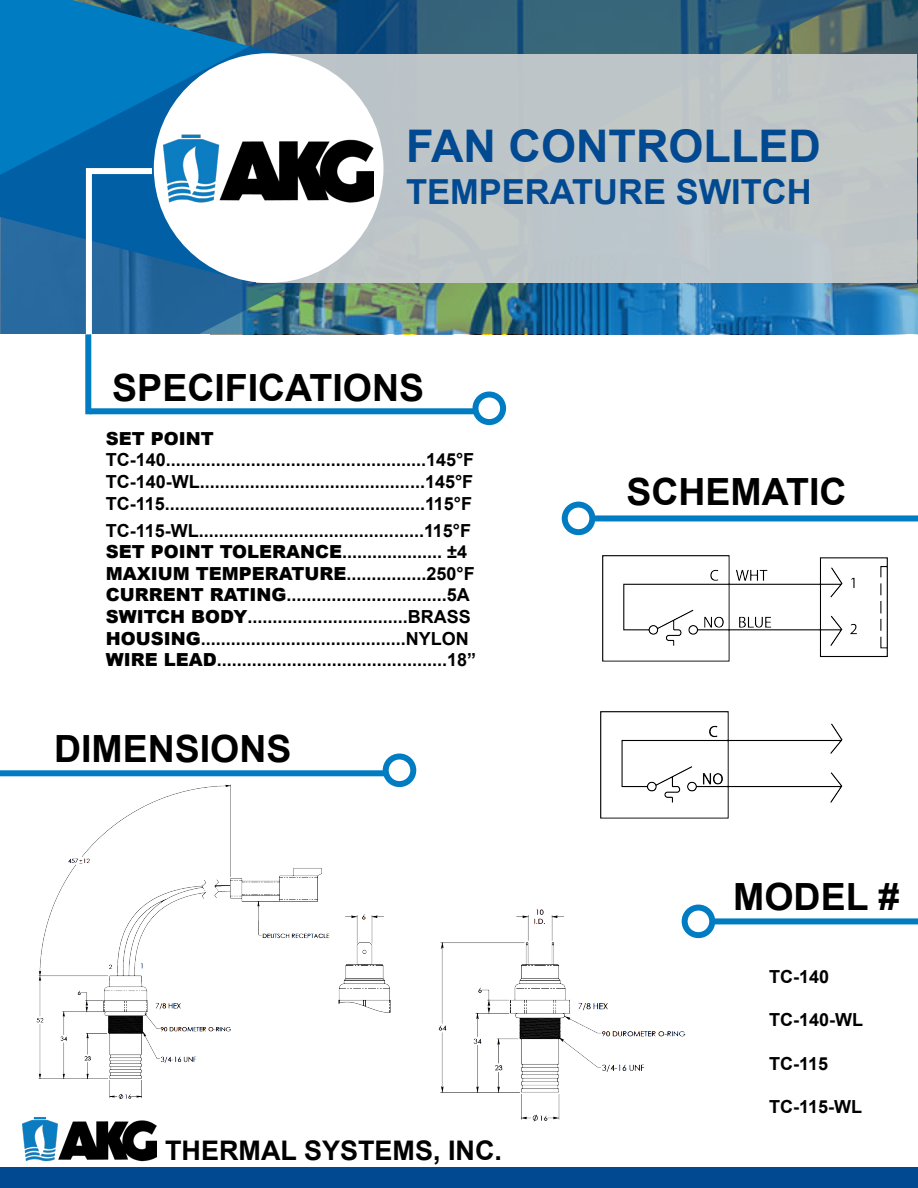
<style>
.page{position:relative;width:918px;height:1188px;background:#fff}
.page>*{position:absolute;margin:0;border:0;box-sizing:border-box;transform-origin:0 0}
.t1{font:700 45px "Arial";color:#014990}
.t2{font:700 37.5px "Arial";color:#000}
.t3{font:700 34.5px "Arial";color:#014990}
.t4{font:700 27px "Arial";color:#000}
.t5{font:700 18px "Arial";color:#000}
.t6{font:900 18px "Arial";color:#000}
.s1{font-weight:900}
</style>
<div class="page">
<div style="left:0;top:1168px;width:918px;height:20px;background:#014990"></div>
<div style="left:562px;top:502px;width:33px;height:33px;border:6px solid #007cc2;border-radius:50%"></div>
<div style="left:682px;top:905px;width:33px;height:33px;border:6px solid #007cc2;border-radius:50%"></div>
<div style="left:383px;top:754px;width:33px;height:33px;border:6px solid #007cc2;border-radius:50%"></div>
<div style="left:594px;top:515px;width:324px;height:6px;background:#007cc2"></div>
<div style="left:714px;top:918px;width:204px;height:6px;background:#007cc2"></div>
<div style="left:0;top:770px;width:385px;height:6px;background:#007cc2"></div>
<img style="left:23px;top:1134px;width:134px;height:28px">
<img style="left:603px;top:555px;width:284px;height:107px">
<img style="left:600px;top:712px;width:242px;height:106px">
<svg style="left:0;top:0;width:914px;height:510px"></svg>
<svg style="left:83px;top:165px;width:75px;height:169px;background:#2d74ab"></svg>
<div style="left:257px;top:54px;width:660px;height:228px;background:#bec5c8"></div>
<div style="left:157px;top:56px;width:223px;height:224px;background:#fff;border-radius:50%"></div>
<div style="left:154px;top:53px;width:229px;height:230px;border:6px solid #fff;border-radius:50%"></div>
<img style="left:164px;top:131px;width:210px;height:76px">
<div style="left:0;top:334px;width:209px;height:138px;background:#fff"></div>
<div style="left:85px;top:334px;width:6px;height:80px;background:#007cc2"></div>
<div style="left:90px;top:408px;width:385px;height:6px;background:#007cc2"></div>
<img style="left:0;top:770px;width:362px;height:364px">
<img style="left:254px;top:820px;width:460px;height:348px">
<p class="t1" style="left:406px;top:116px;width:416px">FAN CONTROLLED</p>
<p class="t3" style="left:406px;top:168px;width:407px">TEMPERATURE SWITCH</p>
<p class="t2" style="left:112px;top:362px;width:313px">SPECIFICATIONS</p>
<p class="t6" style="left:106px;top:425px;width:109px">SET POINT</p>
<p class="t5" style="left:106px;top:448px;width:370px">TC-140....................................................145°F</p>
<p class="t5" style="left:106px;top:470px;width:369px">TC-140-WL.............................................145°F</p>
<p class="t5" style="left:106px;top:491px;width:368px">TC-115....................................................115°F</p>
<p class="t5" style="left:106px;top:518px;width:367px">TC-115-WL.............................................115°F</p>
<p class="t5" style="left:106px;top:540px;width:363px"><span class="s1">SET POINT TOLERANCE</span>.................... ±4</p>
<p class="t5" style="left:106px;top:561px;width:371px"><span class="s1">MAXIUM TEMPERATURE</span>................250°F</p>
<p class="t5" style="left:106px;top:583px;width:365px"><span class="s1">CURRENT RATING</span>................................5A</p>
<p class="t5" style="left:106px;top:605px;width:366px"><span class="s1">SWITCH BODY</span>................................BRASS</p>
<p class="t5" style="left:106px;top:626px;width:365px"><span class="s1">HOUSING</span>.........................................NYLON</p>
<p class="t5" style="left:106px;top:648px;width:372px"><span class="s1">WIRE LEAD</span>..............................................18”</p>
<p class="t2" style="left:54px;top:724px;width:239px">DIMENSIONS</p>
<p class="t4" style="left:165px;top:1133px;width:339px">THERMAL SYSTEMS, INC.</p>
<p class="t2" style="left:626px;top:467px;width:222px">SCHEMATIC</p>
<p class="t2" style="left:733px;top:871px;width:168px">MODEL #</p>
<p class="t5" style="left:769px;top:965px;width:62px">TC-140</p>
<p class="t5" style="left:769px;top:1008px;width:95px">TC-140-WL</p>
<p class="t5" style="left:769px;top:1051px;width:61px">TC-115</p>
<p class="t5" style="left:769px;top:1095px;width:95px">TC-115-WL</p>
</div>
